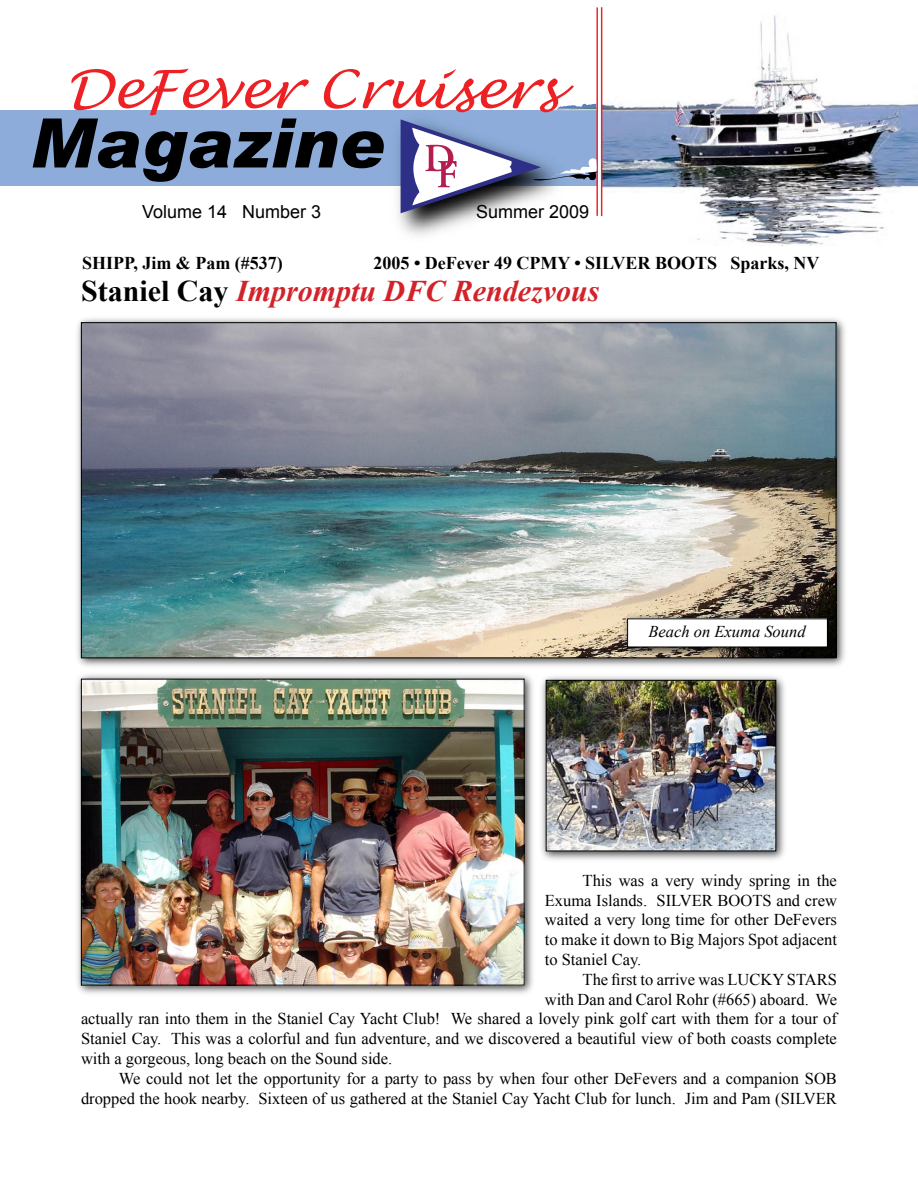
<style>
.page{position:relative;width:918px;height:1188px;background:#fff}
.page>*{position:absolute;margin:0;border:0;box-sizing:border-box;transform-origin:0 0}
.t1{font:italic 700 30px "Times New Roman";color:#d2232a}
.t2{font:700 18px "Times New Roman";color:#000}
.t3{font:18px "Arial";color:#000}
.t4{font:16.5px/19.8px "Times New Roman";color:#000;text-align:justify}
.t5{font:italic 16.5px "Times New Roman";color:#000}
.s1{font-style:normal;color:#000}
</style>
<div class="page">
<img style="left:602px;top:9px;width:316px;height:236px">
<div style="left:0;top:110px;width:596px;height:76px;background:#8dacd9"></div>
<hr style="left:601px;top:7px;width:1px;height:209px;background:#ed2024">
<hr style="left:596px;top:7px;width:2px;height:209px;background:#ed2024">
<img style="left:398px;top:213px;width:95px;height:23px">
<svg style="left:33px;top:69px;width:565px;height:144px"></svg>
<div style="left:74px;top:672px;width:462px;height:326px;background:#000;opacity:.75"></div>
<img style="left:83px;top:681px;width:440px;height:303px">
<div style="left:81px;top:679px;width:444px;height:307px;border:1px solid #000"></div>
<div style="left:539px;top:673px;width:248px;height:190px;background:#000;opacity:.75"></div>
<img style="left:548px;top:682px;width:226px;height:167px">
<div style="left:546px;top:680px;width:230px;height:171px;border:1px solid #000"></div>
<div style="left:74px;top:315px;width:773px;height:355px;background:#000;opacity:.75"></div>
<img style="left:83px;top:324px;width:751px;height:332px">
<div style="left:620px;top:612px;width:219px;height:47px;background:#000;opacity:.75"></div>
<div style="left:628px;top:619px;width:199px;height:28px;background:#fff"></div>
<p class="t3" style="left:142px;top:200px;width:181px">Volume 14 Number 3</p>
<p class="t3" style="left:476px;top:200px;width:115px">Summer 2009</p>
<p class="t2" style="left:82px;top:251px;width:202px">SHIPP, Jim &amp; Pam (#537)</p>
<p class="t2" style="left:374px;top:251px;width:447px">2005 • DeFever 49 CPMY • SILVER BOOTS Sparks, NV</p>
<h1 class="t1" style="left:81px;top:270px;width:520px"><span class="s1">Staniel Cay</span> Impromptu DFC Rendezvous</h1>
<p class="t5" style="left:648px;top:620px;width:159px">Beach on Exuma Sound</p>
<p class="t4" style="left:545px;top:870px;width:294px;text-indent:38px">This was a very windy spring in the Exuma Islands. SILVER BOOTS and crew waited a very long time for other DeFevers to make it down to Big Majors Spot adjacent to Staniel Cay.</p>
<p class="t4" style="left:583px;top:969px;width:256px">The first to arrive was LUCKY STARS</p>
<p class="t4" style="left:545px;top:989px;width:294px">with Dan and Carol Rohr (#665) aboard. We</p>
<p class="t4" style="left:81px;top:1009px;width:757px">actually ran into them in the Staniel Cay Yacht Club! We shared a lovely pink golf cart with them for a tour of</p>
<p class="t4" style="left:81px;top:1028px;width:757px">Staniel Cay. This was a colorful and fun adventure, and we discovered a beautiful view of both coasts complete</p>
<p class="t4" style="left:81px;top:1048px;width:313px">with a gorgeous, long beach on the Sound side.</p>
<p class="t4" style="left:119px;top:1068px;width:720px">We could not let the opportunity for a party to pass by when four other DeFevers and a companion SOB</p>
<p class="t4" style="left:81px;top:1088px;width:757px">dropped the hook nearby. Sixteen of us gathered at the Staniel Cay Yacht Club for lunch. Jim and Pam (SILVER</p>
</div>
